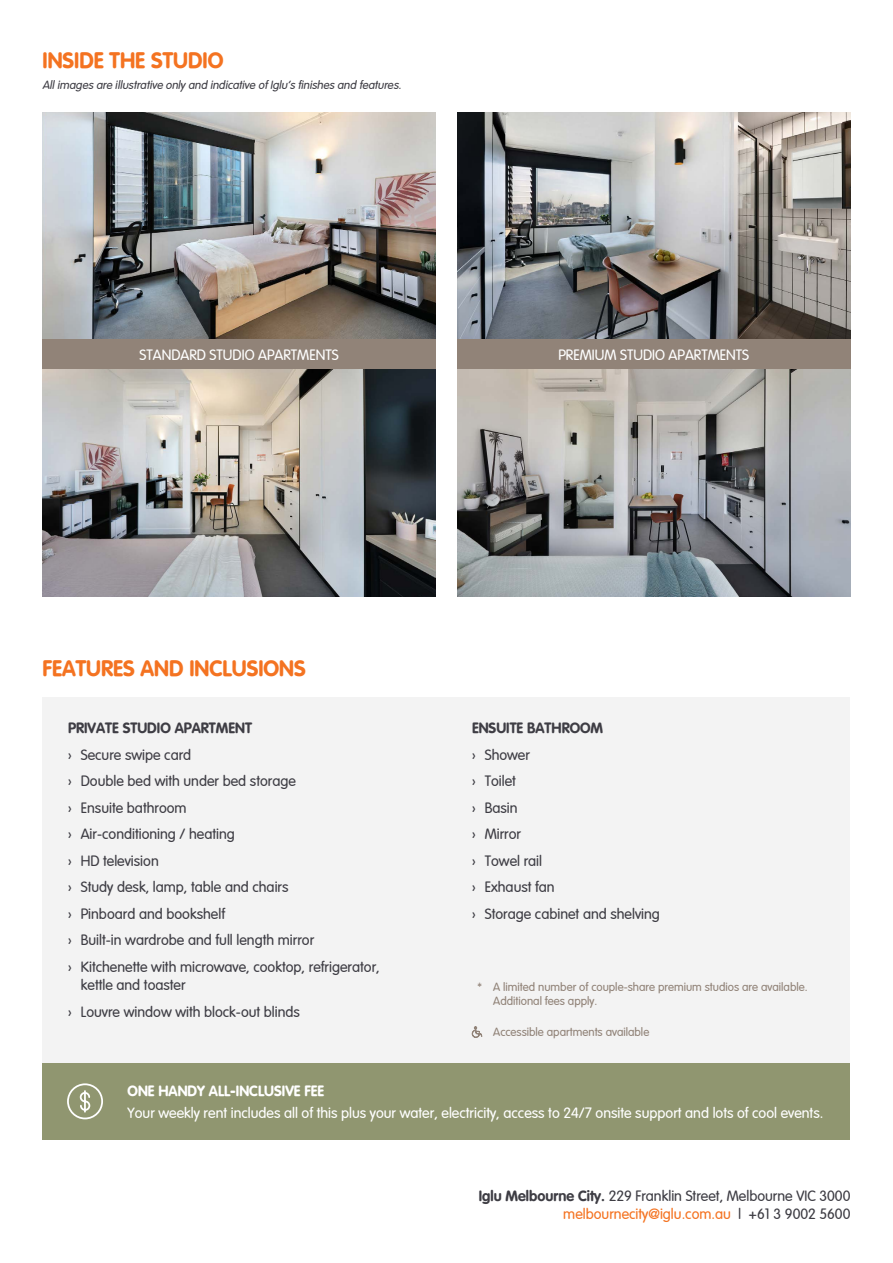
<style>
.page{position:relative;width:893px;height:1263px;background:#fff}
.page>*{position:absolute;margin:0;border:0;box-sizing:border-box;transform-origin:0 0}
.t1{font:700 22.5px "Vag";color:#f47321}
.t2{font:300 15px/18px "Vag";color:#3e3d44}
.t3{font:300 15px "Vag";color:#fff}
.t4{font:300 15px "Vag";color:#f47321}
.t5{font:700 15px "Vag";color:#3e3d44}
.t6{font:700 15px "Vag";color:#fff}
.t7{font:300 12px "Vag";color:#918378}
.t8{font:italic 300 12px "Vag";color:#3e3d44}
.s1{font-weight:700}
.s2{color:#3e3d44}
</style>
<div class="page">
<div style="left:43px;top:1063px;width:807px;height:77px;background:#909670"></div>
<svg style="left:67px;top:1083px;width:36px;height:37px"></svg>
<div style="left:43px;top:697px;width:807px;height:366px;background:#f3f3f3"></div>
<svg style="left:472px;top:1026px;width:10px;height:12px"></svg>
<img style="left:457px;top:113px;width:393px;height:226px">
<img style="left:43px;top:369px;width:393px;height:227px">
<img style="left:457px;top:369px;width:393px;height:227px">
<img style="left:43px;top:113px;width:393px;height:226px">
<div style="left:43px;top:339px;width:393px;height:30px;background:#918378"></div>
<div style="left:457px;top:339px;width:393px;height:30px;background:#918378"></div>
<p class="t1" style="left:43px;top:48px;width:182px">INSIDE THE STUDIO</p>
<p class="t8" style="left:43px;top:78px;width:363px">Allimages are illustrative only and indicative of Iglu’s finishes and features.</p>
<p class="t3" style="left:140px;top:346px;width:201px">STANDARD STUDIO APARTMENTS</p>
<p class="t3" style="left:558px;top:346px;width:192px">PREMIUM STUDIO APARTMENTS</p>
<p class="t1" style="left:43px;top:655px;width:265px">FEATURES AND INCLUSIONS</p>
<p class="t5" style="left:68px;top:720px;width:185px">PRIVATE STUDIO APARTMENT</p>
<p class="t2" style="left:68px;top:746px;width:125px">› Secure swipe card</p>
<p class="t2" style="left:68px;top:772px;width:229px">› Double bed with under bed storage</p>
<p class="t2" style="left:68px;top:799px;width:120px">› Ensuite bathroom</p>
<p class="t2" style="left:68px;top:825px;width:168px">› Air-conditioning / heating</p>
<p class="t2" style="left:68px;top:852px;width:92px">› HD television</p>
<p class="t2" style="left:68px;top:878px;width:222px">› Study desk, lamp, table and chairs</p>
<p class="t2" style="left:68px;top:905px;width:159px">› Pinboard and bookshelf</p>
<p class="t2" style="left:68px;top:931px;width:248px">› Built-in wardrobe and full length mirror</p>
<p class="t2" style="left:81px;top:958px;width:301px;text-indent:-13px">› Kitchenette with microwave, cooktop, refrigerator, kettle and toaster</p>
<p class="t2" style="left:68px;top:1003px;width:233px">› Louvre window with block-out blinds</p>
<p class="t5" style="left:472px;top:720px;width:133px">ENSUITE BATHROOM</p>
<p class="t2" style="left:472px;top:746px;width:60px">› Shower</p>
<p class="t2" style="left:472px;top:772px;width:46px">› Toilet</p>
<p class="t2" style="left:472px;top:799px;width:47px">› Basin</p>
<p class="t2" style="left:472px;top:825px;width:51px">› Mirror</p>
<p class="t2" style="left:472px;top:852px;width:72px">› Towel rail</p>
<p class="t2" style="left:472px;top:878px;width:84px">› Exhaust fan</p>
<p class="t2" style="left:472px;top:905px;width:189px">› Storage cabinet and shelving</p>
<p class="t7" style="left:478px;top:980px;width:6px">*</p>
<p class="t7" style="left:493px;top:980px;width:316px">A limited number of couple-share premium studios are available.</p>
<p class="t7" style="left:493px;top:994px;width:106px">Additional fees apply.</p>
<p class="t7" style="left:493px;top:1025px;width:158px">Accessible apartments available</p>
<p class="t6" style="left:128px;top:1082px;width:198px">ONE HANDY ALL-INCLUSIVE FEE</p>
<p class="t3" style="left:128px;top:1104px;width:697px">Your weekly rent includes all of this plus your water, electricity, access to 24/7 onsite support and lots of cool events.</p>
<p class="t2" style="left:479px;top:1187px;width:373px"><span class="s1">Iglu Melbourne City.</span> 229 Franklin Street, Melbourne VIC 3000</p>
<p class="t4" style="left:563px;top:1206px;width:289px">melbournecity@iglu.com.au <span class="s2">| +61 3 9002 5600</span></p>
</div>
